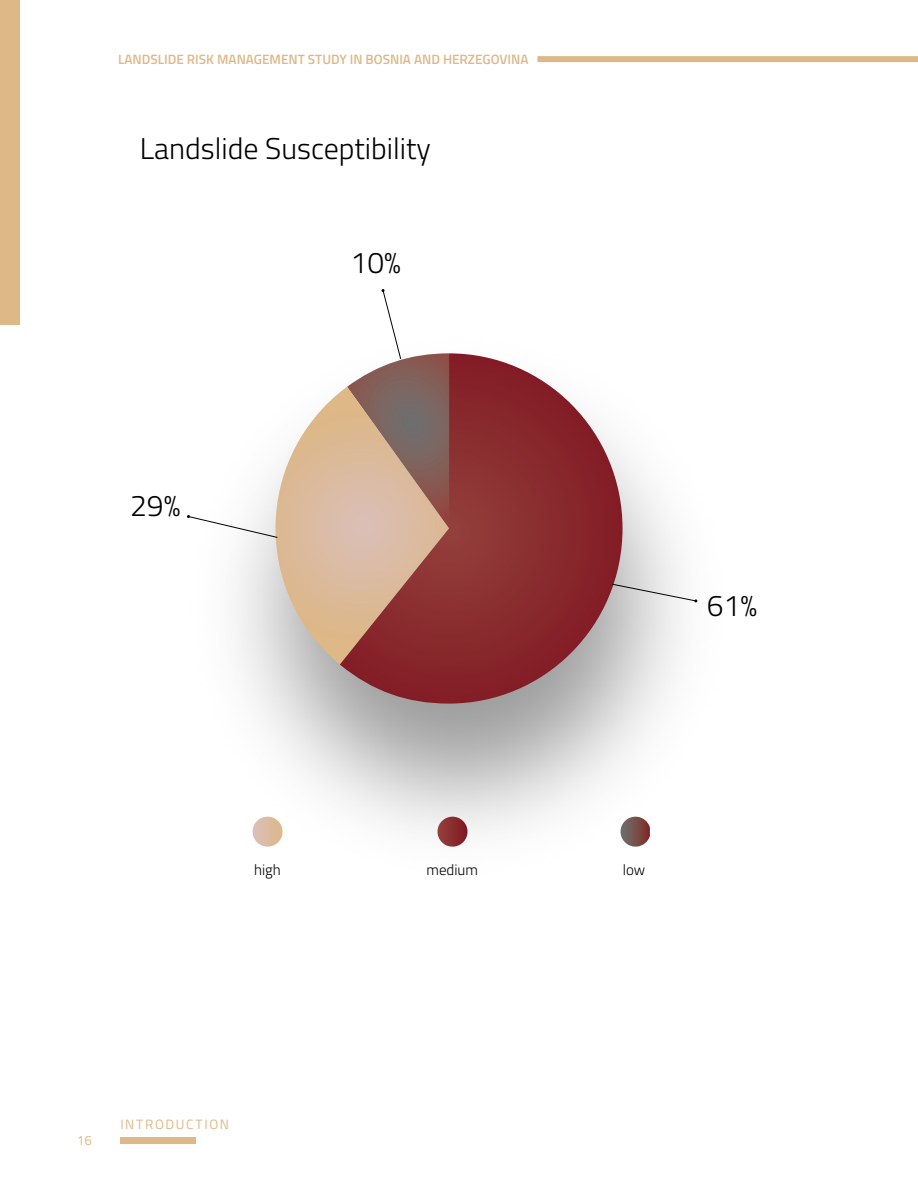
<style>
.page{position:relative;width:918px;height:1188px;background:#fff}
.page>*{position:absolute;margin:0;border:0;box-sizing:border-box;transform-origin:0 0}
.t1{font:300 30px "Titillium";color:#000}
.t2{font:300 15px "Titillium";color:#000}
.t3{font:600 13.5px "Titillium";color:#deb887}
.t4{font:13.5px "Titillium";color:#deb887}
.t5{font:13.5px "Titillium Regular Upright";color:#deb887}
</style>
<div class="page">
<div style="left:0;top:0;width:20px;height:325px;background:#deb887"></div>
<div style="left:537px;top:56px;width:381px;height:6px;background:#deb887"></div>
<img style="left:236px;top:456px;width:462px;height:391px">
<svg style="left:254px;top:392px;width:86px;height:273px"></svg>
<svg style="left:340px;top:353px;width:283px;height:351px;background:#9f5757"></svg>
<svg style="left:438px;top:817px;width:30px;height:30px"></svg>
<svg style="left:253px;top:817px;width:30px;height:30px"></svg>
<svg style="left:621px;top:817px;width:29px;height:30px"></svg>
<div style="left:120px;top:1137px;width:75px;height:7px;background:#deb887"></div>
<svg style="left:187px;top:515px;width:91px;height:23px"></svg>
<svg style="left:347px;top:289px;width:102px;height:239px"></svg>
<svg style="left:611px;top:583px;width:86px;height:19px"></svg>
<p class="t3" style="left:118px;top:49px;width:412px">LANDSLIDE RISK MANAGEMENT STUDY IN BOSNIA AND HERZEGOVINA</p>
<h1 class="t1" style="left:140px;top:127px;width:292px">Landslide Susceptibility</h1>
<h1 class="t1" style="left:130px;top:483px;width:52px">29%</h1>
<h1 class="t1" style="left:351px;top:241px;width:52px">10%</h1>
<h1 class="t1" style="left:707px;top:584px;width:52px">61%</h1>
<p class="t2" style="left:254px;top:859px;width:28px">high</p>
<p class="t2" style="left:427px;top:859px;width:53px">medium</p>
<p class="t2" style="left:623px;top:859px;width:24px">low</p>
<p class="t5" style="left:77px;top:1130px;width:17px">16</p>
<p class="t4" style="left:120px;top:1115px;width:16px">INTRODUCTION</p>
</div>
